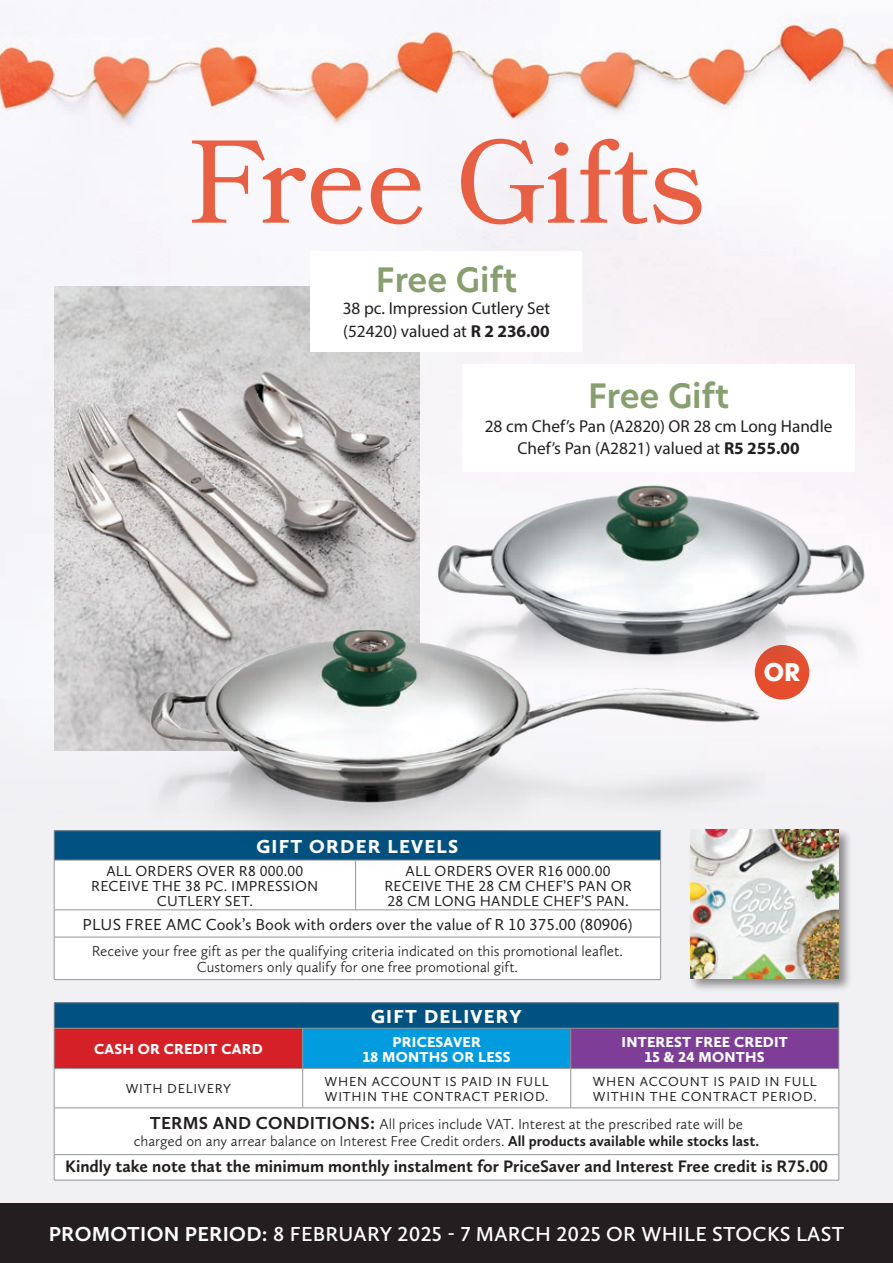
<style>
.page{position:relative;width:893px;height:1263px;background:#f1f1f4}
.page>*{position:absolute;margin:0;border:0;box-sizing:border-box;transform-origin:0 0}
.t1{font:117.45px "Bookmania";color:#e76044}
.t2{font:600 33px "New Hero";color:#879e6f}
.t3{font:800 24px "New Hero";color:#fff}
.t4{font:600 21px "Calluna Sans";letter-spacing:.015em;color:#fff}
.t5{font:900 19.5px "Calluna Sans";letter-spacing:.065em;color:#fff}
.t6{font:17.25px/22.5px "Myriad Pro";color:#231f20;text-align:center}
.t7{font:700 17.25px "Calluna Sans";color:#231f20}
.t8{font:16.5px "Calluna Sans";color:#231f20}
.t9{font:300 15px/16.5px "Calluna Sans";color:#231f20;text-align:center}
.t10{font:15px/15px "Calluna Sans";letter-spacing:.015em;color:#231f20;text-align:center}
.t11{font:900 15px/15px "Calluna Sans";letter-spacing:.015em;color:#fff;text-align:center}
.t12{font:13.5px/15px "Calluna Sans";letter-spacing:.055em;color:#231f20}
.s1{font-weight:700}
.s2{font-weight:700;font-size:18px}
</style>
<div class="page">
<img style="left:0;top:15px;width:893px;height:451px">
<div style="left:462px;top:364px;width:393px;height:107px;background:#fff"></div>
<div style="left:54px;top:1003px;width:785px;height:25px;background:#015181"></div>
<div style="left:54px;top:1028px;width:249px;height:40px;background:#d62027"></div>
<div style="left:303px;top:1028px;width:268px;height:40px;background:#009cdf"></div>
<div style="left:571px;top:1028px;width:268px;height:40px;background:#7e3e98"></div>
<div style="left:55px;top:1069px;width:783px;height:111px;background:#fff"></div>
<div style="left:303px;top:1068px;width:268px;height:40px;background:#fff"></div>
<svg style="left:54px;top:1003px;width:1px;height:25px"></svg>
<svg style="left:838px;top:1003px;width:1px;height:25px"></svg>
<hr style="left:54px;top:1028px;width:1px;height:40px;background:#939598">
<hr style="left:302px;top:1028px;width:1px;height:40px;background:#939598">
<hr style="left:570px;top:1028px;width:1px;height:40px;background:#939598">
<hr style="left:54px;top:1069px;width:1px;height:39px;background:#939598">
<hr style="left:302px;top:1069px;width:1px;height:39px;background:#939598">
<hr style="left:570px;top:1069px;width:1px;height:39px;background:#939598">
<hr style="left:54px;top:1108px;width:1px;height:46px;background:#939598">
<hr style="left:838px;top:1108px;width:1px;height:46px;background:#939598">
<svg style="left:54px;top:1155px;width:1px;height:25px"></svg>
<svg style="left:838px;top:1155px;width:1px;height:25px"></svg>
<hr style="left:54px;top:1002px;width:249px;height:1px;background:#939598">
<hr style="left:303px;top:1002px;width:268px;height:1px;background:#939598">
<hr style="left:571px;top:1002px;width:268px;height:1px;background:#939598">
<hr style="left:54px;top:1028px;width:249px;height:1px;background:#939598">
<hr style="left:303px;top:1028px;width:268px;height:1px;background:#939598">
<hr style="left:571px;top:1028px;width:268px;height:1px;background:#939598">
<hr style="left:838px;top:1028px;width:1px;height:40px;background:#939598">
<hr style="left:54px;top:1068px;width:249px;height:1px;background:#939598">
<hr style="left:303px;top:1068px;width:268px;height:1px;background:#939598">
<hr style="left:571px;top:1068px;width:268px;height:1px;background:#939598">
<hr style="left:838px;top:1069px;width:1px;height:39px;background:#939598">
<hr style="left:54px;top:1107px;width:249px;height:1px;background:#939598">
<hr style="left:303px;top:1107px;width:268px;height:1px;background:#939598">
<hr style="left:571px;top:1107px;width:268px;height:1px;background:#939598">
<hr style="left:54px;top:1154px;width:249px;height:1px;background:#939598">
<hr style="left:303px;top:1154px;width:268px;height:1px;background:#939598">
<hr style="left:571px;top:1154px;width:268px;height:1px;background:#939598">
<hr style="left:54px;top:1180px;width:249px;height:1px;background:#939598">
<hr style="left:303px;top:1180px;width:268px;height:1px;background:#939598">
<hr style="left:571px;top:1180px;width:268px;height:1px;background:#939598">
<div style="left:54px;top:831px;width:607px;height:29px;background:#015181"></div>
<div style="left:55px;top:861px;width:605px;height:118px;background:#fff"></div>
<svg style="left:54px;top:831px;width:1px;height:29px"></svg>
<hr style="left:54px;top:860px;width:1px;height:50px;background:#939598">
<svg style="left:54px;top:910px;width:1px;height:27px"></svg>
<hr style="left:54px;top:937px;width:1px;height:42px;background:#939598">
<hr style="left:660px;top:937px;width:1px;height:42px;background:#939598">
<hr style="left:54px;top:830px;width:302px;height:1px;background:#939598">
<hr style="left:54px;top:860px;width:302px;height:1px;background:#939598">
<hr style="left:54px;top:909px;width:302px;height:1px;background:#939598">
<hr style="left:54px;top:937px;width:302px;height:1px;background:#939598">
<hr style="left:356px;top:937px;width:305px;height:1px;background:#939598">
<hr style="left:54px;top:979px;width:302px;height:1px;background:#939598">
<hr style="left:356px;top:979px;width:305px;height:1px;background:#939598">
<div style="left:688px;top:827px;width:165px;height:165px;background:#231f20;opacity:.5"></div>
<img style="left:691px;top:829px;width:148px;height:149px">
<img style="left:54px;top:286px;width:365px;height:465px">
<div style="left:311px;top:251px;width:271px;height:100px;background:#fff"></div>
<div style="left:0;top:1204px;width:893px;height:59px;background:#231f20"></div>
<img style="left:349px;top:466px;width:544px;height:234px">
<img style="left:145px;top:471px;width:620px;height:465px">
<h1 class="t1" style="left:188px;top:113px;width:518px">Free Gifts</h1>
<h2 class="t2" style="left:376px;top:257px;width:143px">Free Gift</h2>
<p class="t6" style="left:343px;top:297px;width:209px;text-align:left">38 pc. Impression Cutlery Set (52420) valued at <span class="s1">R 2 236.00</span></p>
<h2 class="t2" style="left:588px;top:373px;width:143px">Free Gift</h2>
<p class="t6" style="left:485px;top:414px;width:349px">28 cm Chef’s Pan (A2820) OR 28 cm Long Handle<br>Chef’s Pan (A2821) valued at <span class="s1">R5 255.00</span></p>
<h3 class="t5" style="left:256px;top:834px;width:203px">GIFT ORDER LEVELS</h3>
<p class="t10" style="left:91px;top:863px;width:229px">ALL ORDERS OVER R8 000.00<br>RECEIVE THE 38 PC. IMPRESSION<br>CUTLERY SET.</p>
<p class="t10" style="left:384px;top:863px;width:249px">ALL ORDERS OVER R16 000.00<br>RECEIVE THE 28 CM CHEF’S PAN OR<br>28 CM LONG HANDLE CHEF’S PAN.</p>
<p class="t8" style="left:83px;top:914px;width:551px">PLUS FREE AMC Cook’s Book with orders over the value of R 10 375.00 (80906)</p>
<p class="t9" style="left:92px;top:942px;width:533px">Receive your free gift as per the qualifying criteria indicated on this promotional leaflet.<br>Customers only qualify for one free promotional gift.</p>
<h3 class="t5" style="left:371px;top:1004px;width:152px">GIFT DELIVERY</h3>
<h3 class="t3" style="left:764px;top:656px;width:38px">OR</h3>
<p class="t11" style="left:94px;top:1041px;width:170px">CASH OR CREDIT CARD</p>
<p class="t11" style="left:363px;top:1034px;width:149px">PRICESAVER<br>18 MONTHS OR LESS</p>
<p class="t11" style="left:621px;top:1034px;width:168px">INTEREST FREE CREDIT<br>15 &amp; 24 MONTHS</p>
<p class="t12" style="left:126px;top:1081px;width:107px">WITH DELIVERY</p>
<p class="t12" style="left:325px;top:1073px;width:226px">WHEN ACCOUNT IS PAID IN FULL<br>WITHIN THE CONTRACT PERIOD.</p>
<p class="t12" style="left:593px;top:1073px;width:226px">WHEN ACCOUNT IS PAID IN FULL<br>WITHIN THE CONTRACT PERIOD.</p>
<p class="t9" style="left:134px;top:1115px;width:627px"><span class="s2">TERMS AND CONDITIONS:</span> All prices include VAT. Interest at the prescribed rate will be charged on any arrear balance on Interest Free Credit orders. <span class="s1">All products available while stocks last.</span></p>
<p class="t7" style="left:65px;top:1156px;width:764px">Kindly take note that the minimum monthly instalment for PriceSaver and Interest Free credit is R75.00</p>
<h3 class="t4" style="left:49px;top:1221px;width:797px"><span class="s1">PROMOTION PERIOD:</span> 8 FEBRUARY 2025 - 7 MARCH 2025 OR WHILE STOCKS LAST</h3>
</div>
